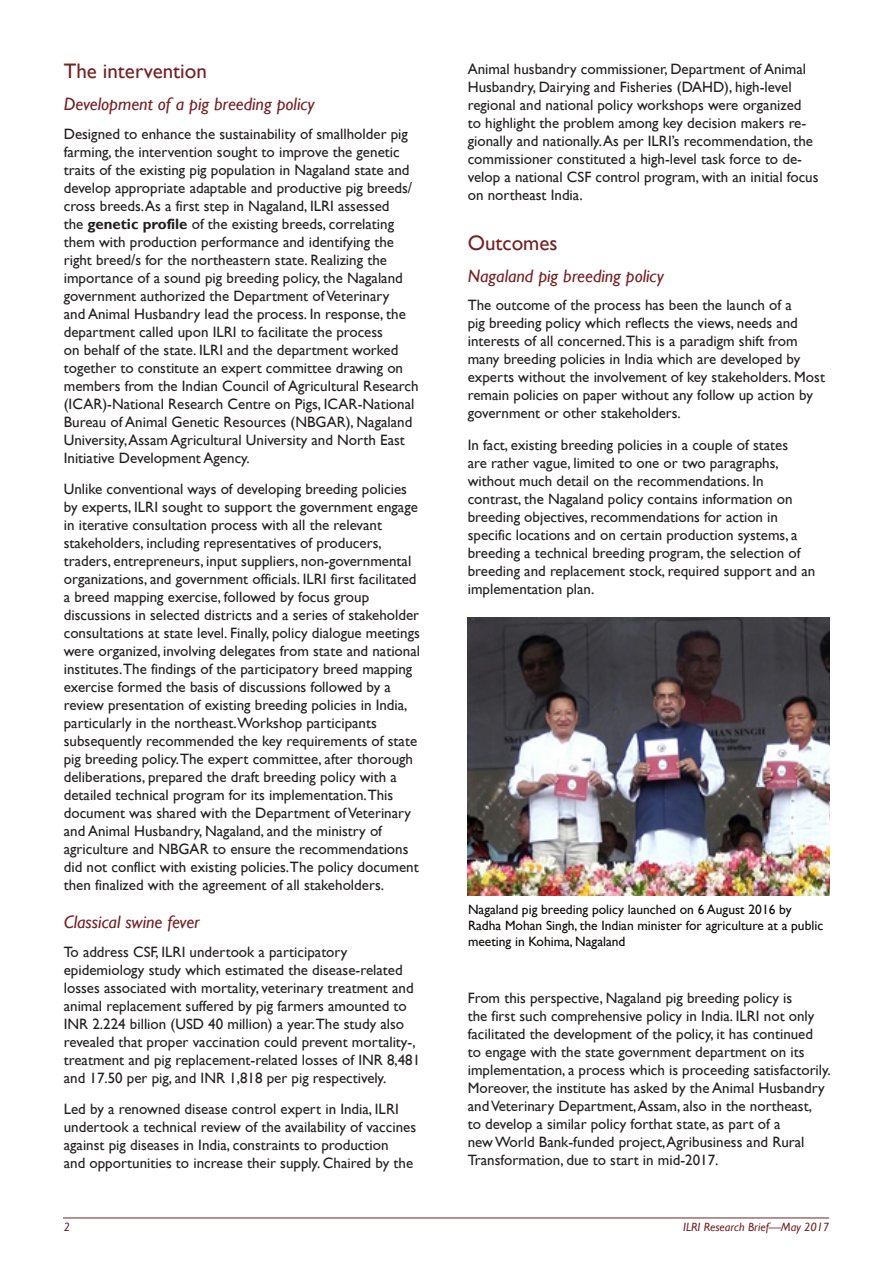
<style>
.page{position:relative;width:893px;height:1263px;background:#fff}
.page>*{position:absolute;margin:0;border:0;box-sizing:border-box;transform-origin:0 0}
.Heading_1{font:21px "Gill Sans";color:#762023}
.Heading_2{font:italic 18px "Gill Sans";color:#762023}
.body_text{font:15px/18px "Gill Sans";color:#231f20}
.FigureCaption{font:13.5px/16.2px "Gill Sans";color:#0c0806}
.t1{font:italic 12px "Gill Sans";color:#762123}
.t2{font:italic 12px "Gill Sans";color:#762123}
.s1{font-weight:700}
</style>
<div class="page">
<hr style="left:63px;top:1218px;width:766px;height:1px;background:#762123">
<img style="left:468px;top:617px;width:361px;height:279px">
<p class="Heading_1" style="left:64px;top:59px;width:145px">The intervention</p>
<p class="Heading_2" style="left:64px;top:94px;width:252px">Development of a pig breeding policy</p>
<p class="body_text" style="left:64px;top:125px;width:356px">Designed to enhance the sustainability of smallholder pig farming, the intervention sought to improve the genetic traits of the existing pig population in Nagaland state and develop appropriate adaptable and productive pig breeds/ cross breeds. As a first step in Nagaland, ILRI assessed<br>the <span class="s1">genetic profile</span> of the existing breeds, correlating them with production performance and identifying the right breed/s for the northeastern state. Realizing the importance of a sound pig breeding policy, the Nagaland government authorized the Department of Veterinary<br>and Animal Husbandry lead the process. In response, the department called upon ILRI to facilitate the process<br>on behalf of the state. ILRI and the department worked together to constitute an expert committee drawing on members from the Indian Council of Agricultural Research (ICAR)-National Research Centre on Pigs, ICAR-National Bureau of Animal Genetic Resources (NBGAR), Nagaland University, Assam Agricultural University and North East Initiative Development Agency.</p>
<p class="body_text" style="left:64px;top:480px;width:358px">Unlike conventional ways of developing breeding policies by experts, ILRI sought to support the government engage in iterative consultation process with all the relevant stakeholders, including representatives of producers, traders, entrepreneurs, input suppliers, non-governmental organizations, and government officials. ILRI first facilitated a breed mapping exercise, followed by focus group discussions in selected districts and a series of stakeholder consultations at state level. Finally, policy dialogue meetings were organized, involving delegates from state and national institutes.The findings of the participatory breed mapping exercise formed the basis of discussions followed by a review presentation of existing breeding policies in India, particularly in the northeast.Workshop participants subsequently recommended the key requirements of state pig breeding policy.The expert committee, after thorough deliberations, prepared the draft breeding policy with a detailed technical program for its implementation.This document was shared with the Department of Veterinary and Animal Husbandry, Nagaland, and the ministry of agriculture and NBGAR to ensure the recommendations did not conflict with existing policies.The policy document then finalized with the agreement of all stakeholders.</p>
<p class="Heading_2" style="left:64px;top:911px;width:138px">Classical swine fever</p>
<p class="body_text" style="left:64px;top:942px;width:358px">To address CSF, ILRI undertook a participatory epidemiology study which estimated the disease-related losses associated with mortality, veterinary treatment and animal replacement suffered by pig farmers amounted to INR 2.224 billion (USD 40 million) a year.The study also revealed that proper vaccination could prevent mortality-, treatment and pig replacement-related losses of INR 8,481 and 17.50 per pig, and INR 1,818 per pig respectively.</p>
<p class="body_text" style="left:64px;top:1100px;width:354px">Led by a renowned disease control expert in India, ILRI undertook a technical review of the availability of vaccines against pig diseases in India, constraints to production<br>and opportunities to increase their supply. Chaired by the</p>
<p class="body_text" style="left:468px;top:60px;width:352px">Animal husbandry commissioner, Department of Animal Husbandry, Dairying and Fisheries (DAHD), high-level regional and national policy workshops were organized to highlight the problem among key decision makers re&shy;gionally and nationally. As per ILRI’s recommendation, the commissioner constituted a high-level task force to de&shy;velop a national CSF control program, with an initial focus on northeast India.</p>
<p class="Heading_1" style="left:468px;top:230px;width:91px">Outcomes</p>
<p class="Heading_2" style="left:468px;top:265px;width:197px">Nagaland pig breeding policy</p>
<p class="body_text" style="left:468px;top:296px;width:359px">The outcome of the process has been the launch of a<br>pig breeding policy which reflects the views, needs and interests of all concerned.This is a paradigm shift from many breeding policies in India which are developed by experts without the involvement of key stakeholders. Most remain policies on paper without any follow up action by government or other stakeholders.</p>
<p class="body_text" style="left:468px;top:435px;width:349px">In fact, existing breeding policies in a couple of states<br>are rather vague, limited to one or two paragraphs, without much detail on the recommendations. In contrast, the Nagaland policy contains information on breeding objectives, recommendations for action in specific locations and on certain production systems, a breeding a technical breeding program, the selection of breeding and replacement stock, required support and an implementation plan.</p>
<p class="FigureCaption" style="left:468px;top:901px;width:357px">Nagaland pig breeding policy launched on 6 August 2016 by<br>Radha Mohan Singh, the Indian minister for agriculture at a public meeting in Kohima, Nagaland</p>
<p class="body_text" style="left:468px;top:989px;width:364px">From this perspective, Nagaland pig breeding policy is<br>the first such comprehensive policy in India. ILRI not only facilitated the development of the policy, it has continued<br>to engage with the state government department on its implementation, a process which is proceeding satisfactorily.<br>Moreover, the institute has asked by the Animal Husbandry and Veterinary Department, Assam, also in the northeast,<br>to develop a similar policy forthat state, as part of a<br>new World Bank-funded project, Agribusiness and Rural Transformation, due to start in mid-2017.</p>
<p class="t2" style="left:64px;top:1220px;width:8px">2</p>
<p class="t1" style="left:683px;top:1220px;width:147px">ILRI Research Brief—May 2017</p>
</div>
